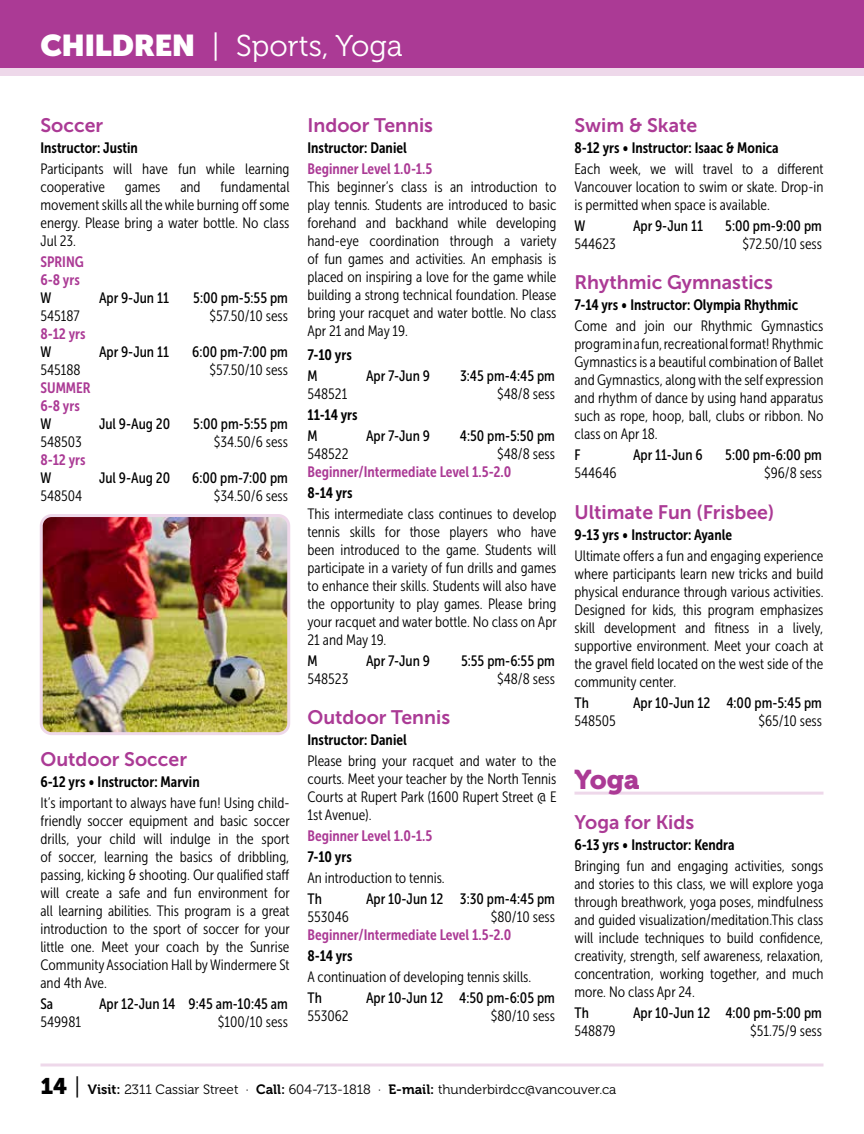
<style>
.page{position:relative;width:864px;height:1134px;background:#fff}
.page>*{position:absolute;margin:0;border:0;box-sizing:border-box;transform-origin:0 0}
.t1{font:30px "Museo 300";color:#fff}
.t2{font:27px "Museo 900";color:#ab3a95}
.t3{font:19.5px "Museo Sans 700";color:#ab3a95}
.t4{font:15px/18px "Museo Sans Cond 300";color:#000;text-align:justify}
.t5{font:15px "Museo Sans Cond 500";color:#000}
.t6{font:15px "Museo Sans Cond 700";color:#000}
.t7{font:15px/18px "Museo Sans Cond 700";color:#ab3a95}
.t8{font:13.5px "Museo 300";color:#000}
.s1{font-family:"Museo Sans Display";font-weight:900}
.s2{font-family:"Museo 900";font-size:22.5px}
.s3{font-size:22.5px}
.s4{font-family:"Museo 700"}
</style>
<div class="page">
<div style="left:0;top:68px;width:864px;height:8px;background:#eed8ea"></div>
<div style="left:0;top:0;width:864px;height:68px;background:#ab3a95"></div>
<hr style="left:40px;top:1064px;width:784px;height:2px;background:#eed8ea">
<hr style="left:574px;top:792px;width:250px;height:3px;background:#eed8ea">
<img style="left:44px;top:518px;width:242px;height:213px">
<div style="left:40px;top:514px;width:250px;height:221px;border:3px solid #eed8ea;border-radius:10px"></div>
<h1 class="t1" style="left:40px;top:29px;width:364px"><span class="s1">CHILDREN</span> | Sports, Yoga</h1>
<h3 class="t3" style="left:40px;top:114px;width:64px">Soccer</h3>
<p class="t6" style="left:40px;top:139px;width:99px">Instructor: Justin</p>
<p class="t4" style="left:40px;top:160px;width:251px">Participants will have fun while learning cooperative</p>
<p class="t4" style="left:40px;top:178px;width:251px;text-indent:180px">fundamental movement skills all the while burning off some energy. Please bring a water bottle. No class Jul 23.</p>
<p class="t7" style="left:40px;top:252px;width:45px">SPRING<br>6-8 yrs</p>
<p class="t5" style="left:40px;top:289px;width:12px">W</p>
<p class="t5" style="left:99px;top:289px;width:72px">Apr 9-Jun 11</p>
<p class="t5" style="left:193px;top:289px;width:96px">5:00 pm-5:55 pm</p>
<p class="t4" style="left:40px;top:307px;width:41px">545187</p>
<p class="t4" style="left:210px;top:307px;width:80px">$57.50/10 sess</p>
<p class="t7" style="left:40px;top:324px;width:47px">8-12 yrs</p>
<p class="t5" style="left:40px;top:343px;width:12px">W</p>
<p class="t5" style="left:99px;top:343px;width:72px">Apr 9-Jun 11</p>
<p class="t5" style="left:192px;top:343px;width:97px">6:00 pm-7:00 pm</p>
<p class="t4" style="left:40px;top:361px;width:42px">545188</p>
<p class="t4" style="left:210px;top:361px;width:80px">$57.50/10 sess</p>
<p class="t7" style="left:40px;top:378px;width:52px">SUMMER<br>6-8 yrs</p>
<p class="t5" style="left:40px;top:415px;width:12px">W</p>
<p class="t5" style="left:99px;top:415px;width:73px">Jul 9-Aug 20</p>
<p class="t5" style="left:193px;top:415px;width:96px">5:00 pm-5:55 pm</p>
<p class="t4" style="left:40px;top:433px;width:43px">548503</p>
<p class="t4" style="left:214px;top:433px;width:76px">$34.50/6 sess</p>
<p class="t7" style="left:40px;top:450px;width:47px">8-12 yrs</p>
<p class="t5" style="left:40px;top:469px;width:12px">W</p>
<p class="t5" style="left:99px;top:469px;width:73px">Jul 9-Aug 20</p>
<p class="t5" style="left:192px;top:469px;width:97px">6:00 pm-7:00 pm</p>
<p class="t4" style="left:40px;top:487px;width:43px">548504</p>
<p class="t4" style="left:214px;top:487px;width:76px">$34.50/6 sess</p>
<p class="t4" style="left:125px;top:178px;width:37px">games</p>
<p class="t4" style="left:180px;top:178px;width:22px">and</p>
<h3 class="t3" style="left:40px;top:749px;width:148px">Outdoor Soccer</h3>
<p class="t6" style="left:40px;top:774px;width:161px">6-12 yrs • Instructor: Marvin</p>
<p class="t4" style="left:40px;top:794px;width:251px">It’s important to always have fun! Using child&shy;friendly soccer equipment and basic soccer drills, your child will indulge in the sport of soccer, learning the basics of dribbling, passing, kicking &amp; shooting. Our qualified staff will create a safe and fun environment for all learning abilities. This program is a great introduction to the sport of soccer for your little one. Meet your coach by the Sunrise Community Association Hall by Windermere St and 4th Ave.</p>
<p class="t5" style="left:40px;top:996px;width:14px">Sa</p>
<p class="t5" style="left:99px;top:996px;width:190px">Apr 12-Jun 14 9:45 am-10:45 am</p>
<p class="t4" style="left:41px;top:1013px;width:42px">549981</p>
<p class="t4" style="left:218px;top:1013px;width:72px">$100/10 sess</p>
<h3 class="t3" style="left:308px;top:114px;width:127px">Indoor Tennis</h3>
<p class="t6" style="left:308px;top:139px;width:101px">Instructor: Daniel</p>
<p class="t7" style="left:308px;top:159px;width:126px">Beginner Level 1.0-1.5</p>
<p class="t4" style="left:308px;top:178px;width:251px">This beginner’s class is an introduction to play tennis. Students are introduced to basic forehand and backhand while developing hand-eye coordination through a variety of fun games and activities. An emphasis is placed on inspiring a love for the game while building a strong technical foundation. Please bring your racquet and water bottle. No class Apr 21 and May 19.</p>
<p class="t6" style="left:308px;top:346px;width:46px">7-10 yrs</p>
<p class="t5" style="left:308px;top:367px;width:12px">M</p>
<p class="t5" style="left:366px;top:367px;width:66px">Apr 7-Jun 9</p>
<p class="t5" style="left:460px;top:367px;width:96px">3:45 pm-4:45 pm</p>
<p class="t4" style="left:308px;top:385px;width:41px">548521</p>
<p class="t4" style="left:497px;top:385px;width:59px">$48/8 sess</p>
<p class="t6" style="left:308px;top:406px;width:52px">11-14 yrs</p>
<p class="t5" style="left:308px;top:427px;width:12px">M</p>
<p class="t5" style="left:366px;top:427px;width:66px">Apr 7-Jun 9</p>
<p class="t5" style="left:460px;top:427px;width:97px">4:50 pm-5:50 pm</p>
<p class="t4" style="left:308px;top:445px;width:43px">548522</p>
<p class="t4" style="left:497px;top:445px;width:59px">$48/8 sess</p>
<p class="t7" style="left:308px;top:462px;width:205px">Beginner/Intermediate Level 1.5-2.0</p>
<p class="t6" style="left:308px;top:484px;width:47px">8-14 yrs</p>
<p class="t4" style="left:308px;top:505px;width:251px">This intermediate class continues to develop tennis skills for those players who have been introduced to the game. Students will participate in a variety of fun drills and games to enhance their skills. Students will also have the opportunity to play games. Please bring your racquet and water bottle. No class on Apr 21 and May 19.</p>
<p class="t5" style="left:308px;top:652px;width:12px">M</p>
<p class="t5" style="left:366px;top:652px;width:66px">Apr 7-Jun 9</p>
<p class="t5" style="left:461px;top:652px;width:95px">5:55 pm-6:55 pm</p>
<p class="t4" style="left:308px;top:670px;width:42px">548523</p>
<p class="t4" style="left:497px;top:670px;width:59px">$48/8 sess</p>
<h3 class="t3" style="left:308px;top:707px;width:144px">Outdoor Tennis</h3>
<p class="t6" style="left:308px;top:732px;width:101px">Instructor: Daniel</p>
<p class="t4" style="left:308px;top:752px;width:251px">Please bring your racquet and water to the courts. Meet your teacher by the North Tennis Courts at Rupert Park (1600 Rupert Street @ E 1st Avenue).</p>
<p class="t7" style="left:308px;top:827px;width:126px">Beginner Level 1.0-1.5</p>
<p class="t6" style="left:308px;top:849px;width:46px">7-10 yrs</p>
<p class="t4" style="left:308px;top:869px;width:137px">An introduction to tennis.</p>
<p class="t5" style="left:308px;top:891px;width:16px">Th</p>
<p class="t5" style="left:366px;top:891px;width:190px">Apr 10-Jun 12 3:30 pm-4:45 pm</p>
<p class="t4" style="left:308px;top:908px;width:43px">553046</p>
<p class="t4" style="left:491px;top:908px;width:66px">$80/10 sess</p>
<p class="t7" style="left:308px;top:926px;width:205px">Beginner/Intermediate Level 1.5-2.0</p>
<p class="t6" style="left:308px;top:948px;width:47px">8-14 yrs</p>
<p class="t4" style="left:308px;top:968px;width:223px">A continuation of developing tennis skills.</p>
<p class="t5" style="left:308px;top:990px;width:16px">Th</p>
<p class="t5" style="left:366px;top:990px;width:190px">Apr 10-Jun 12 4:50 pm-6:05 pm</p>
<p class="t4" style="left:308px;top:1007px;width:43px">553062</p>
<p class="t4" style="left:491px;top:1007px;width:66px">$80/10 sess</p>
<h3 class="t3" style="left:574px;top:114px;width:124px">Swim &amp; Skate</h3>
<p class="t6" style="left:574px;top:139px;width:206px">8-12 yrs • Instructor: Isaac &amp; Monica</p>
<p class="t4" style="left:574px;top:160px;width:251px">Each week, we will travel to a different Vancouver location to swim or skate. Drop-in is permitted when space is available.</p>
<p class="t5" style="left:574px;top:217px;width:12px">W</p>
<p class="t5" style="left:633px;top:217px;width:72px">Apr 9-Jun 11</p>
<p class="t5" style="left:725px;top:217px;width:98px">5:00 pm-9:00 pm</p>
<p class="t4" style="left:574px;top:235px;width:43px">544623</p>
<p class="t4" style="left:743px;top:235px;width:81px">$72.50/10 sess</p>
<h3 class="t3" style="left:574px;top:272px;width:200px">Rhythmic Gymnastics</h3>
<p class="t6" style="left:574px;top:297px;width:225px">7-14 yrs • Instructor: Olympia Rhythmic</p>
<p class="t4" style="left:574px;top:317px;width:251px">Come and join our Rhythmic Gymnastics program in a fun, recreational format! Rhythmic Gymnastics is a beautiful combination of Ballet and Gymnastics, along with the self expression and rhythm of dance by using hand apparatus such as rope, hoop, ball, clubs or ribbon. No class on Apr 18.</p>
<p class="t5" style="left:574px;top:447px;width:8px">F</p>
<p class="t5" style="left:633px;top:447px;width:71px">Apr 11-Jun 6</p>
<p class="t5" style="left:725px;top:447px;width:98px">5:00 pm-6:00 pm</p>
<p class="t4" style="left:574px;top:464px;width:44px">544646</p>
<p class="t4" style="left:764px;top:464px;width:59px">$96/8 sess</p>
<h3 class="t3" style="left:574px;top:501px;width:201px">Ultimate Fun (Frisbee)</h3>
<p class="t6" style="left:574px;top:526px;width:159px">9-13 yrs • Instructor: Ayanle</p>
<p class="t4" style="left:574px;top:547px;width:251px">Ultimate offers a fun and engaging experience where participants learn new tricks and build physical endurance through various activities.<br>Designed for kids, this program emphasizes skill development and fitness in a lively, supportive environment. Meet your coach at the gravel field located on the west side of the community center.</p>
<p class="t5" style="left:574px;top:694px;width:16px">Th</p>
<p class="t5" style="left:633px;top:694px;width:190px">Apr 10-Jun 12 4:00 pm-5:45 pm</p>
<p class="t4" style="left:574px;top:712px;width:43px">548505</p>
<p class="t4" style="left:759px;top:712px;width:65px">$65/10 sess</p>
<h2 class="t2" style="left:574px;top:764px;width:67px">Yoga</h2>
<h3 class="t3" style="left:574px;top:812px;width:121px">Yoga for Kids</h3>
<p class="t6" style="left:574px;top:837px;width:162px">6-13 yrs • Instructor: Kendra</p>
<p class="t4" style="left:574px;top:857px;width:251px">Bringing fun and engaging activities, songs and stories to this class, we will explore yoga through breathwork, yoga poses, mindfulness and guided visualization/meditation.This class will include techniques to build confidence, creativity, strength, self awareness, relaxation, concentration, working together, and much more. No class Apr 24.</p>
<p class="t5" style="left:574px;top:1005px;width:16px">Th</p>
<p class="t5" style="left:633px;top:1005px;width:190px">Apr 10-Jun 12 4:00 pm-5:00 pm</p>
<p class="t4" style="left:574px;top:1022px;width:43px">548879</p>
<p class="t4" style="left:750px;top:1022px;width:73px">$51.75/9 sess</p>
<p class="t8" style="left:40px;top:1082px;width:577px"><span class="s2">14</span> <span class="s3">|</span> <span class="s4">Visit:</span> 2311 Cassiar Street · <span class="s4">Call:</span> 604-713-1818 · <span class="s4">E-mail:</span> thunderbirdcc@vancouver.ca</p>
</div>
